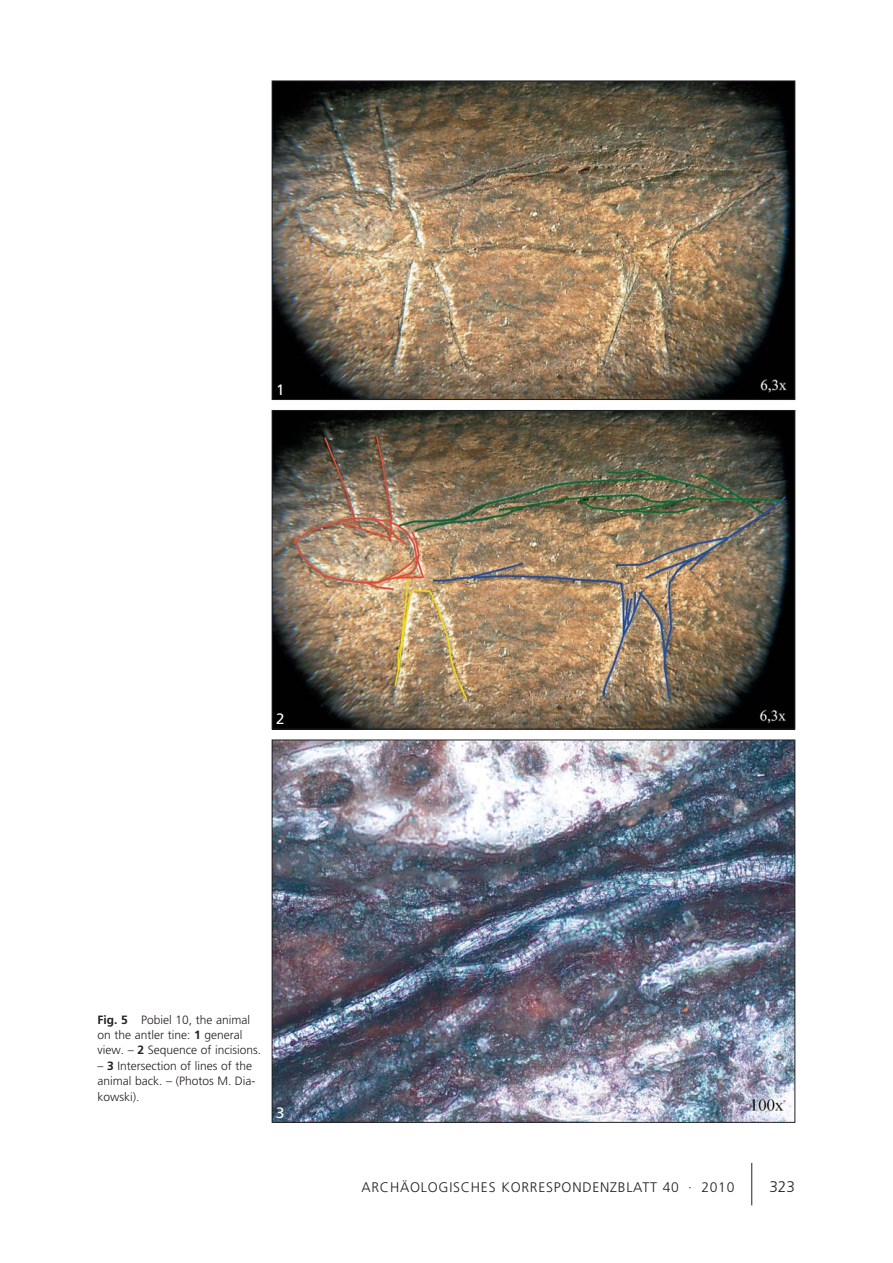
<style>
.page{position:relative;width:893px;height:1263px;background:#fff}
.page>*{position:absolute;margin:0;border:0;box-sizing:border-box;transform-origin:0 0}
.t1{font:300 15.3px "Frutiger LT Com";color:#231f20}
.t2{font:15px "Frutiger LT";color:#fff}
.t3{font:300 13.8px "Frutiger LT";letter-spacing:.055em;color:#231f20}
.t4{font:300 12px/15.5px "Frutiger LT Com";color:#231f20}
.s1{font-weight:700}
</style>
<div class="page">
<hr style="left:751px;top:1163px;width:1px;height:42px;background:#231f20">
<img style="left:274px;top:83px;width:519px;height:315px">
<div style="left:272px;top:81px;width:523px;height:319px;border:1px solid #231f20"></div>
<img style="left:274px;top:412px;width:519px;height:315px">
<div style="left:272px;top:410px;width:523px;height:319px;border:1px solid #231f20"></div>
<img style="left:274px;top:742px;width:519px;height:379px">
<p class="t2" style="left:276px;top:384px;width:10px">1</p>
<p class="t2" style="left:276px;top:713px;width:10px">2</p>
<p class="t4" style="left:98px;top:1013px;width:165px"><span class="s1">Fig. 5</span> Pobiel 10, the animal on the antler tine: <span class="s1">1</span> general view. – <span class="s1">2</span> Sequence of incisions.</p>
<p class="t4" style="left:98px;top:1059px;width:159px">– <span class="s1">3</span> Intersection of lines of the animal back. – (Photos M. Dia - kowski).</p>
<p class="t2" style="left:276px;top:1107px;width:10px">3</p>
<p class="t3" style="left:361px;top:1182px;width:374px">ARCHÄOLOGISCHES KORRESPONDENZBLATT 40 · 2010</p>
<p class="t1" style="left:769px;top:1180px;width:27px">323</p>
</div>
